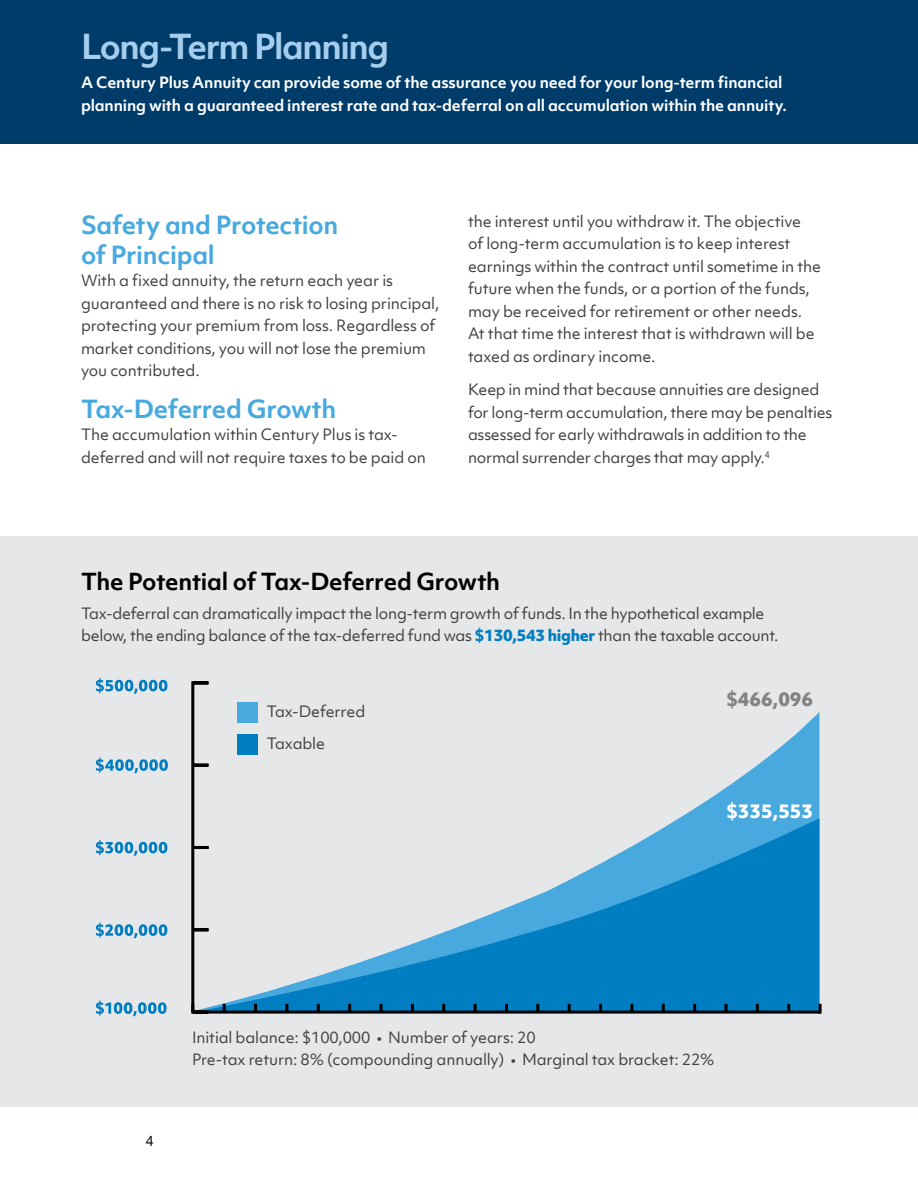
<style>
.page{position:relative;width:918px;height:1188px;background:#fff}
.page>*{position:absolute;margin:0;border:0;box-sizing:border-box;transform-origin:0 0}
.t1{font:700 33px "Objektiv Mk 1";letter-spacing:-.045em;color:#a5cded}
.t2{font:700 24px/30px "Objektiv Mk 1";letter-spacing:-.015em;color:#48a9df}
.t3{font:700 22.5px "Objektiv Mk 1";letter-spacing:-.015em;color:#000}
.t4{font:800 18px "Objektiv Mk 1";color:#808285}
.t5{font:800 18px "Objektiv Mk 1";color:#fff}
.t6{font:15px/22.5px "Objektiv Mk 1";letter-spacing:-.01em;color:#414042}
.t7{font:700 15px/22.5px "Objektiv Mk 1";letter-spacing:-.01em;color:#fff}
.t8{font:13.5px "Objektiv Mk 1";color:#000}
.s1{font-weight:800;color:#007ec1}
</style>
<div class="page">
<div style="left:0;top:536px;width:918px;height:571px;background:#e6e7e8"></div>
<svg style="left:237px;top:712px;width:582px;height:106px"></svg>
<svg style="left:211px;top:818px;width:608px;height:193px"></svg>
<div style="left:0;top:0;width:918px;height:143px;background:#003c6a"></div>
<hr style="left:193px;top:1011px;width:627px;height:3px;background:#000">
<svg style="left:223px;top:1004px;width:3px;height:7px"></svg>
<svg style="left:254px;top:1004px;width:3px;height:7px"></svg>
<svg style="left:285px;top:1004px;width:3px;height:7px"></svg>
<svg style="left:317px;top:1004px;width:3px;height:7px"></svg>
<svg style="left:348px;top:1004px;width:3px;height:7px"></svg>
<svg style="left:380px;top:1004px;width:3px;height:7px"></svg>
<svg style="left:411px;top:1004px;width:3px;height:7px"></svg>
<svg style="left:442px;top:1004px;width:3px;height:7px"></svg>
<svg style="left:474px;top:1004px;width:3px;height:7px"></svg>
<svg style="left:505px;top:1004px;width:3px;height:7px"></svg>
<svg style="left:536px;top:1004px;width:3px;height:7px"></svg>
<svg style="left:568px;top:1004px;width:3px;height:7px"></svg>
<svg style="left:599px;top:1004px;width:3px;height:7px"></svg>
<svg style="left:630px;top:1004px;width:3px;height:7px"></svg>
<svg style="left:662px;top:1004px;width:3px;height:7px"></svg>
<svg style="left:693px;top:1004px;width:3px;height:7px"></svg>
<svg style="left:725px;top:1004px;width:3px;height:7px"></svg>
<svg style="left:756px;top:1004px;width:3px;height:7px"></svg>
<svg style="left:787px;top:1004px;width:3px;height:7px"></svg>
<svg style="left:819px;top:1004px;width:3px;height:10px"></svg>
<svg style="left:191px;top:681px;width:20px;height:333px"></svg>
<div style="left:237px;top:703px;width:21px;height:20px;background:#48a9df"></div>
<div style="left:237px;top:735px;width:21px;height:20px;background:#007ec1"></div>
<svg style="left:96px;top:1001px;width:71px;height:15px"></svg>
<svg style="left:96px;top:923px;width:71px;height:15px"></svg>
<svg style="left:96px;top:840px;width:71px;height:16px"></svg>
<svg style="left:96px;top:758px;width:72px;height:15px"></svg>
<svg style="left:96px;top:678px;width:72px;height:16px"></svg>
<h1 class="t1" style="left:81px;top:23px;width:310px">Long-Term Planning</h1>
<p class="t7" style="left:81px;top:71px;width:707px">A Century Plus Annuity can provide some of the assurance you need for your long-term financial planning with a guaranteed interest rate and tax-deferral on all accumulation within the annuity.</p>
<h2 class="t2" style="left:81px;top:209px;width:259px">Safety and Protection of Principal</h2>
<p class="t6" style="left:81px;top:269px;width:360px">With a fixed annuity, the return each year is guaranteed and there is no risk to losing principal, protecting your premium from loss. Regardless of market conditions, you will not lose the premium you contributed.</p>
<h2 class="t2" style="left:81px;top:393px;width:257px">Tax-Deferred Growth</h2>
<p class="t6" style="left:81px;top:423px;width:346px">The accumulation within Century Plus is tax&shy;deferred and will not require taxes to be paid on</p>
<p class="t6" style="left:468px;top:210px;width:355px">the interest until you withdraw it. The objective<br>of long-term accumulation is to keep interest earnings within the contract until sometime in the future when the funds, or a portion of the funds, may be received for retirement or other needs.<br>At that time the interest that is withdrawn will be taxed as ordinary income.</p>
<p class="t6" style="left:468px;top:378px;width:366px">Keep in mind that because annuities are designed for long-term accumulation, there may be penalties assessed for early withdrawals in addition to the normal surrender charges that may apply.<sup>4</sup></p>
<h3 class="t3" style="left:81px;top:565px;width:421px">The Potential of Tax-Deferred Growth</h3>
<p class="t6" style="left:81px;top:602px;width:699px">Tax-deferral can dramatically impact the long-term growth of funds. In the hypothetical example below, the ending balance of the tax-deferred fund was <span class="s1">$130,543 higher</span> than the taxable account.</p>
<p class="t6" style="left:267px;top:695px;width:100px;line-height:32px">Tax-Deferred<br>Taxable</p>
<p class="t4" style="left:726px;top:687px;width:88px">$466,096</p>
<p class="t5" style="left:726px;top:798px;width:88px">$335,553</p>
<p class="t8" style="left:146px;top:1131px;width:10px">4</p>
<p class="t6" style="left:192px;top:1026px;width:524px">Initial balance: $100,000 • Number of years: 20<br>Pre-tax return: 8% (compounding annually) • Marginal tax bracket: 22%</p>
</div>
